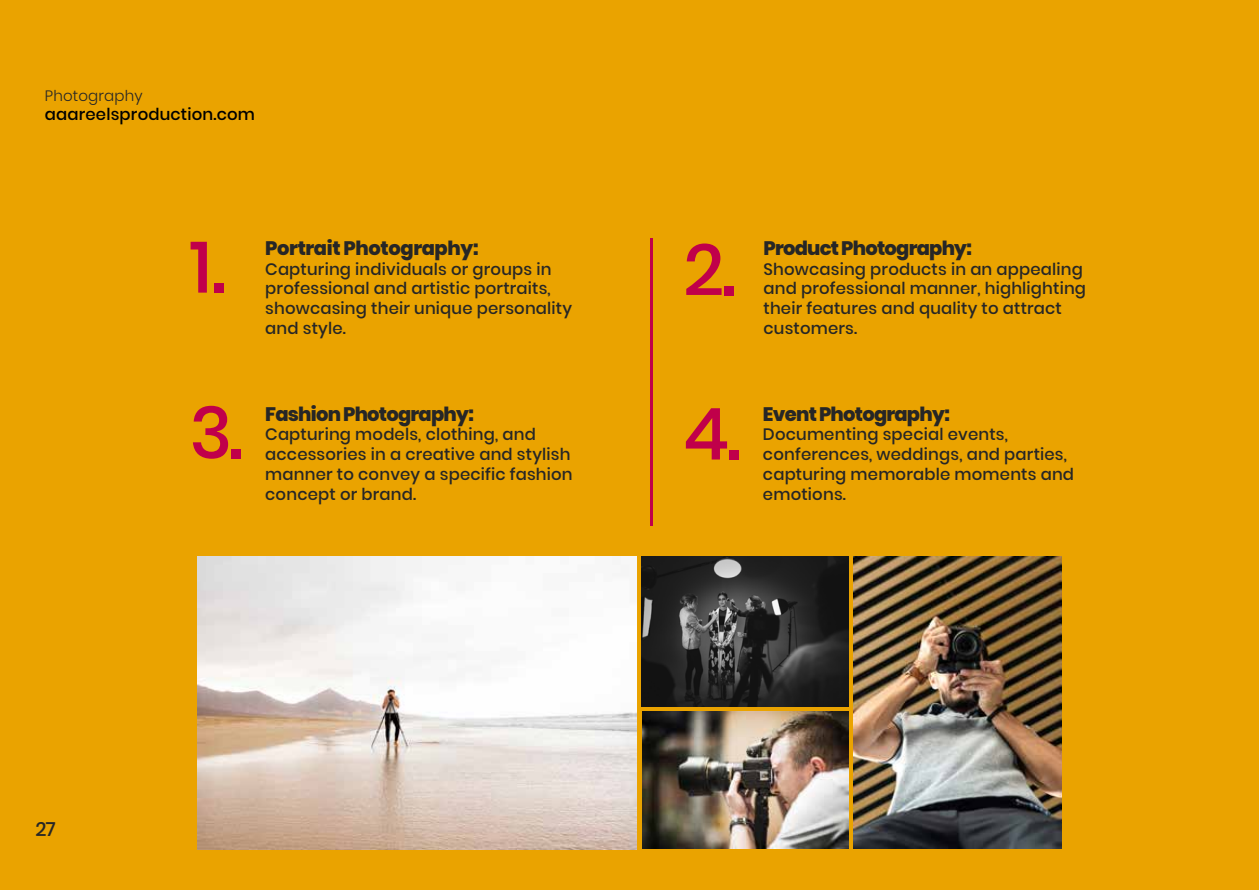
<style>
.page{position:relative;width:1259px;height:890px;background:#fff}
.page>*{position:absolute;margin:0;border:0;box-sizing:border-box;transform-origin:0 0}
.t1{font:500 72px "Poppins";color:#c0004a}
.t2{font:800 19.5px "Poppins";letter-spacing:-.04em;color:#262626}
.t3{font:800 19.5px "Poppins";letter-spacing:-.02em;color:#262626}
.t4{font:500 19.5px "Poppins";color:#262626}
.t5{font:500 16.5px/19.8px "Poppins";letter-spacing:.01em;color:#262626}
.t6{font:500 16.5px "Poppins";letter-spacing:.01em;color:#000}
.t7{font:300 15px "Poppins";letter-spacing:.01em;color:#262626}
</style>
<div class="page">
<div style="left:0;top:0;width:1258px;height:890px;background:#eaa300"></div>
<hr style="left:650px;top:239px;width:3px;height:287px;background:#c0004a">
<img style="left:641px;top:557px;width:207px;height:149px">
<img style="left:642px;top:711px;width:206px;height:137px">
<img style="left:853px;top:557px;width:208px;height:291px">
<img style="left:197px;top:556px;width:439px;height:293px">
<p class="t7" style="left:45px;top:87px;width:99px">Photography</p>
<p class="t6" style="left:45px;top:104px;width:212px">aaareelsproduction.com</p>
<p class="t3" style="left:265px;top:237px;width:215px">Portrait Photography:</p>
<p class="t5" style="left:265px;top:259px;width:308px">Capturing individuals or groups in professional and artistic portraits, showcasing their unique personality and style.</p>
<h1 class="t1" style="left:190px;top:226px;width:37px">1.</h1>
<h1 class="t1" style="left:683px;top:228px;width:54px">2.</h1>
<p class="t2" style="left:763px;top:237px;width:210px">Product Photography:</p>
<p class="t5" style="left:763px;top:259px;width:324px">Showcasing products in an appealing and professional manner, highlighting their features and quality to attract customers.</p>
<h1 class="t1" style="left:190px;top:391px;width:55px">3.</h1>
<p class="t2" style="left:265px;top:402px;width:210px">Fashion Photography:</p>
<p class="t5" style="left:265px;top:425px;width:309px">Capturing models, clothing, and accessories in a creative and stylish manner to convey a specific fashion concept or brand.</p>
<h1 class="t1" style="left:683px;top:392px;width:59px">4.</h1>
<p class="t2" style="left:763px;top:402px;width:188px">Event Photography:</p>
<p class="t5" style="left:763px;top:425px;width:312px">Documenting special events, conferences, weddings, and parties, capturing memorable moments and emotions.</p>
<p class="t4" style="left:35px;top:818px;width:22px">27</p>
</div>
